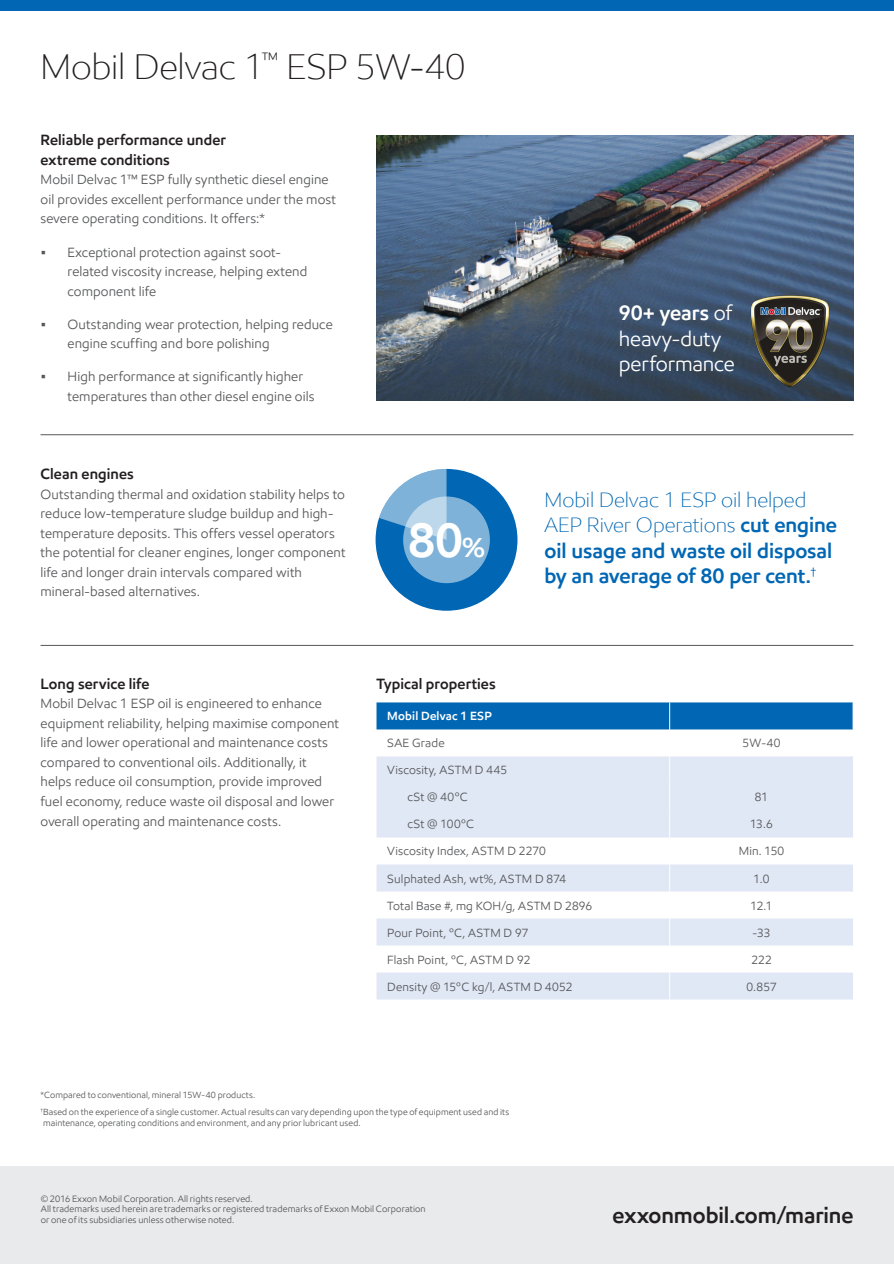
<style>
.page{position:relative;width:894px;height:1264px;background:#fff}
.page>*{position:absolute;margin:0;border:0;box-sizing:border-box;transform-origin:0 0}
.t1{font:600 48.6px "E Mprint";color:#fff}
.Back_page_title_24_2{font:300 36px "E Mprint";letter-spacing:-.005em;color:#231f20}
.t2{font:600 22.5px "E Mprint";letter-spacing:-.005em;color:#231f20}
.Callout_14_17{font:600 21px/25.5px "E Mprint";letter-spacing:-.005em;color:#0166b3}
.Callout_14_17-2{font:21px/25.5px "E Mprint";letter-spacing:-.005em;color:#fff}
.Body_Section_Header{font:600 15px/19.5px "E Mprint";letter-spacing:.005em;color:#231f20}
.Body_Copy_9_13{font:13.5px/19.5px "E Mprint";letter-spacing:.01em;color:#57585a}
.Table_Text_8_10{font:12px "E Mprint";letter-spacing:.015em;color:#57585a}
.Table_Header_8_10{font:600 12px "E Mprint";letter-spacing:.015em;color:#fff}
.t3{font:9.3px/10.8px "E Mprint";letter-spacing:.01em;color:#57585a}
.Legal_Text_6_7{font:9px/10.5px "E Mprint";letter-spacing:.01em;color:#57585a}
.s1{font-size:27.6px}
.s2{font-weight:600}
.s3{font-weight:300}
</style>
<div class="page">
<div style="left:0;top:0;width:893px;height:11px;background:#0166b3"></div>
<div style="left:0;top:1166px;width:893px;height:98px;background:#e9eaeb"></div>
<img style="left:376px;top:135px;width:477px;height:265px">
<svg style="left:376px;top:702px;width:477px;height:297px"></svg>
<hr style="left:40px;top:434px;width:813px;height:1px;background:#57585a">
<hr style="left:40px;top:645px;width:813px;height:1px;background:#57585a">
<div style="left:375px;top:469px;width:142px;height:142px;background:#0166b3;border-radius:50%"></div>
<div style="left:403px;top:496px;width:86px;height:87px;background:#7fb2d8;border-radius:50%"></div>
<svg style="left:379px;top:469px;width:67px;height:71px"></svg>
<img style="left:742px;top:286px;width:94px;height:109px">
<p class="Back_page_title_24_2" style="left:40px;top:45px;width:426px">Mobil Delvac 1<sup>™</sup> ESP 5W-40</p>
<p class="Body_Section_Header" style="left:40px;top:130px;width:187px">Reliable performance under extreme conditions</p>
<p class="Body_Copy_9_13" style="left:40px;top:170px;width:297px">Mobil Delvac 1™ ESP fully synthetic diesel engine oil provides excellent performance under the most severe operating conditions. It offers:*</p>
<p class="Body_Copy_9_13" style="left:68px;top:242px;width:241px;text-indent:-27px">• Exceptional protection against soot&shy;related viscosity increase, helping extend component life</p>
<p class="Body_Copy_9_13" style="left:68px;top:314px;width:266px;text-indent:-27px">• Outstanding wear protection, helping reduce engine scuffing and bore polishing</p>
<p class="Body_Copy_9_13" style="left:68px;top:366px;width:248px;text-indent:-27px">• High performance at significantly higher temperatures than other diesel engine oils</p>
<p class="Body_Section_Header" style="left:40px;top:464px;width:95px">Clean engines</p>
<p class="Body_Copy_9_13" style="left:40px;top:484px;width:306px">Outstanding thermal and oxidation stability helps to reduce low-temperature sludge buildup and high&shy;temperature deposits. This offers vessel operators the potential for cleaner engines, longer component life and longer drain intervals compared with mineral-based alternatives.</p>
<p class="t1" style="left:408px;top:510px;width:79px">80<span class="s1">%</span></p>
<p class="Callout_14_17-2" style="left:618px;top:300px;width:117px"><span class="s2">90+ years</span> of heavy-duty performance</p>
<p class="Callout_14_17" style="left:544px;top:486px;width:294px"><span class="s3">Mobil Delvac 1 ESP oil helped<br>AEP River Operations</span> cut engine oil usage and waste oil disposal by an average of 80 per cent.<sup>†</sup></p>
<p class="Body_Section_Header" style="left:40px;top:674px;width:110px">Long service life</p>
<p class="Body_Copy_9_13" style="left:40px;top:694px;width:300px">Mobil Delvac 1 ESP oil is engineered to enhance equipment reliability, helping maximise component life and lower operational and maintenance costs compared to conventional oils. Additionally, it helps reduce oil consumption, provide improved fuel economy, reduce waste oil disposal and lower overall operating and maintenance costs.</p>
<p class="Body_Section_Header" style="left:376px;top:674px;width:121px">Typical properties</p>
<p class="Table_Header_8_10" style="left:387px;top:709px;width:106px">Mobil Delvac 1 ESP</p>
<p class="Table_Text_8_10" style="left:387px;top:736px;width:59px">SAE Grade</p>
<p class="Table_Text_8_10" style="left:742px;top:736px;width:40px">5W-40</p>
<p class="Table_Text_8_10" style="left:387px;top:763px;width:121px">Viscosity, ASTM D 445</p>
<p class="Table_Text_8_10" style="left:407px;top:790px;width:61px">cSt @ 40ºC</p>
<p class="Table_Text_8_10" style="left:754px;top:790px;width:15px">81</p>
<p class="Table_Text_8_10" style="left:407px;top:817px;width:68px">cSt @ 100ºC</p>
<p class="Table_Text_8_10" style="left:750px;top:817px;width:24px">13.6</p>
<p class="Table_Text_8_10" style="left:387px;top:844px;width:160px">Viscosity Index, ASTM D 2270</p>
<p class="Table_Text_8_10" style="left:738px;top:844px;width:47px">Min. 150</p>
<p class="Table_Text_8_10" style="left:387px;top:871px;width:180px">Sulphated Ash, wt%, ASTM D 874</p>
<p class="Table_Text_8_10" style="left:753px;top:871px;width:18px">1.0</p>
<p class="Table_Text_8_10" style="left:387px;top:898px;width:206px">Total Base #, mg KOH/g, ASTM D 2896</p>
<p class="Table_Text_8_10" style="left:750px;top:898px;width:23px">12.1</p>
<p class="Table_Text_8_10" style="left:387px;top:925px;width:143px">Pour Point, ºC, ASTM D 97</p>
<p class="Table_Text_8_10" style="left:752px;top:925px;width:20px">-33</p>
<p class="Table_Text_8_10" style="left:387px;top:952px;width:145px">Flash Point, ºC, ASTM D 92</p>
<p class="Table_Text_8_10" style="left:751px;top:952px;width:22px">222</p>
<p class="Table_Text_8_10" style="left:387px;top:979px;width:187px">Density @ 15ºC kg/l, ASTM D 4052</p>
<p class="Table_Text_8_10" style="left:746px;top:979px;width:32px">0.857</p>
<p class="Legal_Text_6_7" style="left:40px;top:1089px;width:216px">*Compared to conventional, mineral 15W-40 products.</p>
<p class="Legal_Text_6_7" style="left:40px;top:1107px;width:470px"><sup>†</sup>Based on the experience of a single customer. Actual results can vary depending upon the type of equipment used and its maintenance, operating conditions and environment, and any prior lubricant used.</p>
<p class="t3" style="left:41px;top:1193px;width:386px">© 2016 Exxon Mobil Corporation. All rights reserved.<br>All trademarks used herein are trademarks or registered trademarks of Exxon Mobil Corporation or one of its subsidiaries unless otherwise noted.</p>
<h3 class="t2" style="left:612px;top:1202px;width:242px">exxonmobil.com/marine</h3>
</div>
